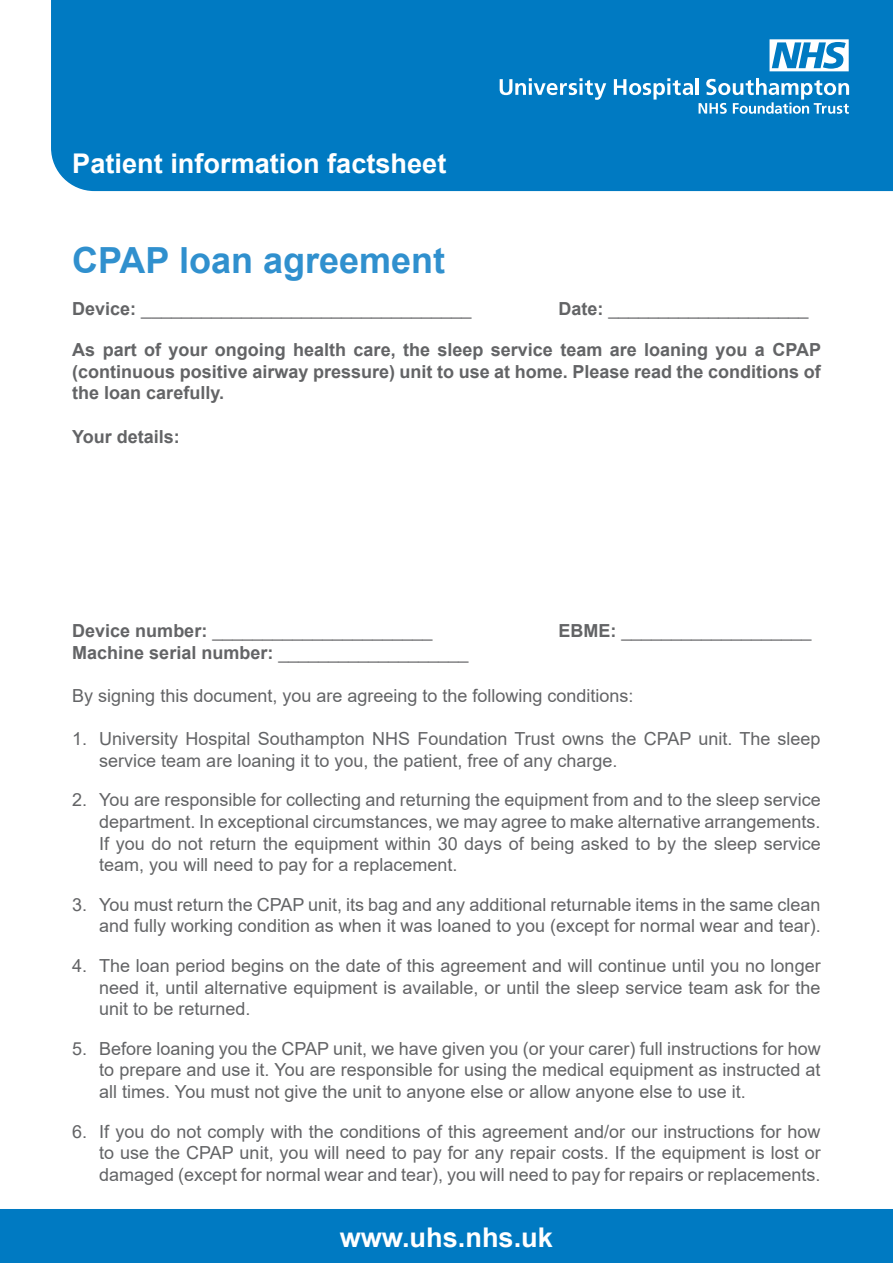
<style>
.page{position:relative;width:893px;height:1263px;background:#fff}
.page>*{position:absolute;margin:0;border:0;box-sizing:border-box;transform-origin:0 0}
.t1{font:700 36px "Arial";color:#3090ce}
.t2{font:700 27.15px "Arial";color:#fff}
.t3{font:18px/21.6px "Arial";color:#636466;text-align:justify}
.t4{font:700 18px/21.6px "Arial";color:#636466;text-align:justify}
.s1{font-weight:700}
.s2{font-weight:400}
</style>
<div class="page">
<div style="left:51px;top:0;width:842px;height:192px;background:#007ac2"></div>
<div style="left:0;top:1209px;width:893px;height:54px;background:#007ac2"></div>
<svg style="left:500px;top:78px;width:106px;height:22px"></svg>
<svg style="left:614px;top:78px;width:79px;height:22px"></svg>
<hr style="left:696px;top:78px;width:3px;height:17px;background:#fff">
<svg style="left:699px;top:78px;width:150px;height:36px"></svg>
<svg style="left:769px;top:39px;width:80px;height:32px"></svg>
<h2 class="t2" style="left:72px;top:144px;width:376px">Patient information factsheet</h2>
<h1 class="t1" style="left:72px;top:235px;width:374px">CPAP loan agreement</h1>
<p class="t3" style="left:72px;top:298px;width:401px"><span class="s1">Device:</span> _________________________________</p>
<p class="t3" style="left:558px;top:298px;width:252px"><span class="s1">Date:</span> ____________________</p>
<p class="t4" style="left:72px;top:339px;width:750px">As part of your ongoing health care, the sleep service team are loaning you a CPAP (continuous positive airway pressure) unit to use at home. Please read the conditions of the loan carefully.</p>
<p class="t4" style="left:72px;top:426px;width:109px">Your details:</p>
<p class="t3" style="left:72px;top:620px;width:362px"><span class="s1">Device number:</span> ______________________</p>
<p class="t3" style="left:558px;top:620px;width:255px"><span class="s1">EBME:</span> ___________________</p>
<p class="t4" style="left:72px;top:642px;width:398px">Machine serial number: <span class="s2">___________________</span></p>
<p class="t3" style="left:72px;top:685px;width:563px">By signing this document, you are agreeing to the following conditions:</p>
<p class="t3" style="left:99px;top:728px;width:723px;text-indent:-27px">1. University Hospital Southampton NHS Foundation Trust owns the CPAP unit. The sleep service team are loaning it to you, the patient, free of any charge.</p>
<p class="t3" style="left:99px;top:789px;width:723px;text-indent:-27px">2. You are responsible for collecting and returning the equipment from and to the sleep service department. In exceptional circumstances, we may agree to make alternative arrangements.<br>If you do not return the equipment within 30 days of being asked to by the sleep service team, you will need to pay for a replacement.</p>
<p class="t3" style="left:72px;top:893px;width:750px;text-align:right">3. You must return the CPAP unit, its bag and any additional returnable items in the same clean and fully working condition as when it was loaned to you (except for normal wear and tear).</p>
<p class="t3" style="left:99px;top:955px;width:723px;text-indent:-27px">4. The loan period begins on the date of this agreement and will continue until you no longer need it, until alternative equipment is available, or until the sleep service team ask for the unit to be returned.</p>
<p class="t3" style="left:99px;top:1037px;width:723px;text-indent:-27px">5. Before loaning you the CPAP unit, we have given you (or your carer) full instructions for how to prepare and use it. You are responsible for using the medical equipment as instructed at all times. You must not give the unit to anyone else or allow anyone else to use it.</p>
<p class="t3" style="left:99px;top:1120px;width:723px;text-indent:-27px">6. If you do not comply with the conditions of this agreement and/or our instructions for how to use the CPAP unit, you will need to pay for any repair costs. If the equipment is lost or damaged (except for normal wear and tear), you will need to pay for repairs or replacements.</p>
<h2 class="t2" style="left:340px;top:1218px;width:215px">www.uhs.nhs.uk</h2>
</div>
